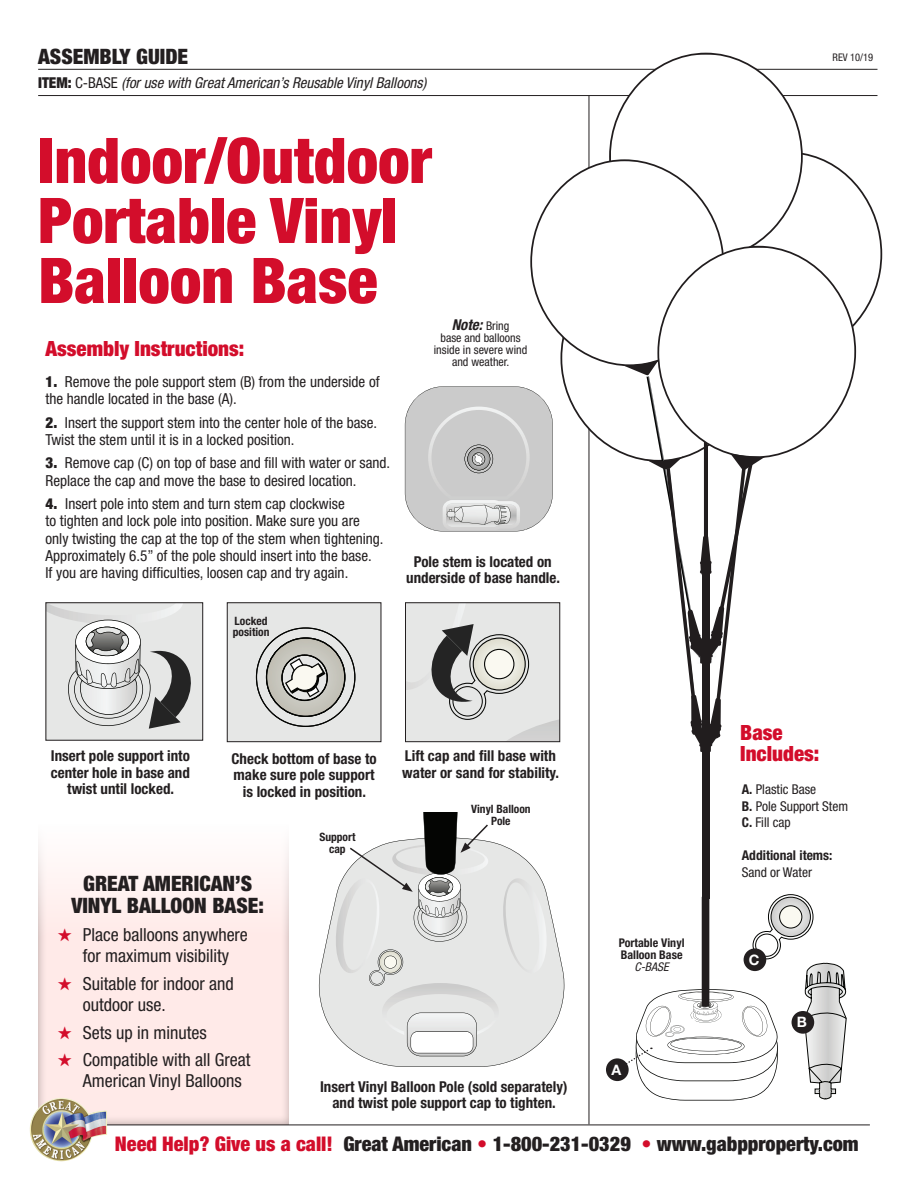
<style>
.page{position:relative;width:918px;height:1188px;background:#fff}
.page>*{position:absolute;margin:0;border:0;box-sizing:border-box;transform-origin:0 0}
.t1{font:900 condensed 63px/60px "Helvetica Neue LT Std";color:#d30d2b}
.t2{font:900 condensed 21.3px/22.5px "Helvetica Neue LT Std";color:#231f20;text-align:center}
.t3{font:900 condensed 21px/21px "Helvetica Neue LT Std";color:#d30d2b}
.t4{font:900 condensed 20.25px "Helvetica Neue LT Std";color:#231f20}
.t5{font:condensed 18px/21px "Helvetica Neue LT Std";color:#231f20}
.t6{font:condensed 15.15px/17.1px "Helvetica Neue LT Std";color:#231f20}
.t7{font:700 condensed 15px/16.5px "Helvetica Neue LT Std";color:#231f20;text-align:center}
.t8{font:italic condensed 15px "Helvetica Neue LT Std";color:#231f20}
.t9{font:italic 700 condensed 15px "Helvetica Neue LT Std";color:#231f20}
.t10{font:700 14.4px "Helvetica Neue LT Std";color:#fff}
.t11{font:condensed 13.5px "Helvetica Neue LT Std";color:#231f20}
.t12{font:700 condensed 13.5px "Helvetica Neue LT Std";color:#231f20}
.t13{font:condensed 12px/12px "Helvetica Neue LT Std";color:#231f20;text-align:center}
.t14{font:700 condensed 12px/12px "Helvetica Neue LT Std";color:#231f20;text-align:center}
.t15{font:700 condensed 11.55px/11.6px "Helvetica Neue LT Std";color:#231f20;text-align:center}
.t16{font:condensed 10.5px "Helvetica Neue LT Std";color:#231f20}
.s1{font-weight:900;font-style:normal}
.s2{font-style:normal}
.s3{font-weight:900}
.s4{font-weight:400;font-style:normal;font-size:12px}
.s5{color:#d30d2b}
.s6{font-weight:400;font-style:italic}
.s7{font-weight:700}
</style>
<div class="page">
<div style="left:38px;top:823px;width:252px;height:303px;background:#231f20;opacity:.35"></div>
<hr style="left:589px;top:96px;width:1px;height:1028px;background:#231f20">
<hr style="left:38px;top:69px;width:839px;height:1px;background:#231f20">
<hr style="left:38px;top:95px;width:839px;height:1px;background:#231f20">
<div style="left:702px;top:751px;width:7px;height:148px;background:#211d1e"></div>
<svg style="left:229px;top:604px;width:150px;height:136px"></svg>
<div style="left:227px;top:602px;width:154px;height:140px;border:1px solid #231f20"></div>
<svg style="left:319px;top:909px;width:245px;height:158px;fill:#e6e7e6"></svg>
<div style="left:606px;top:1058px;width:23px;height:23px;background:#231f20;border-radius:50%"></div>
<svg style="left:619px;top:894px;width:228px;height:207px"></svg>
<div style="left:792px;top:1011px;width:22px;height:23px;background:#231f20;border-radius:50%"></div>
<svg style="left:46px;top:603px;width:157px;height:138px"></svg>
<svg style="left:405px;top:53px;width:477px;height:701px"></svg>
<svg style="left:333px;top:813px;width:217px;height:243px"></svg>
<hr style="left:54px;top:1125px;width:816px;height:1px;background:#231f20">
<img style="left:48px;top:1098px;width:14px;height:3px">
<p class="t2" style="left:38px;top:45px;width:152px">ASSEMBLY GUIDE</p>
<p class="t8" style="left:38px;top:74px;width:390px"><span class="s1">ITEM:</span> <span class="s2">C-BASE</span> (for use with Great American’s Reusable Vinyl Balloons)</p>
<p class="t1" style="left:38px;top:130px;width:395px">Indoor/Outdoor<br>Portable Vinyl<br>Balloon Base</p>
<p class="t3" style="left:46px;top:338px;width:200px">Assembly Instructions:</p>
<p class="t6" style="left:46px;top:373px;width:336px"><span class="s3">1.</span> Remove the pole support stem (B) from the underside of the handle located in the base (A).</p>
<p class="t6" style="left:46px;top:413px;width:333px"><span class="s3">2.</span> Insert the support stem into the center hole of the base.<br>Twist the stem until it is in a locked position.</p>
<p class="t6" style="left:46px;top:454px;width:346px"><span class="s3">3.</span> Remove cap (C) on top of base and fill with water or sand.<br>Replace the cap and move the base to desired location.</p>
<p class="t6" style="left:46px;top:495px;width:340px"><span class="s3">4.</span> Insert pole into stem and turn stem cap clockwise<br>to tighten and lock pole into position. Make sure you are only twisting the cap at the top of the stem when tightening.<br>Approximately 6.5” of the pole should insert into the base.<br>If you are having difficulties, loosen cap and try again.</p>
<p class="t15" style="left:233px;top:615px;width:38px;text-align:left">Locked position</p>
<p class="t9" style="left:452px;top:315px;width:59px">Note: <span class="s4">Bring</span></p>
<p class="t13" style="left:434px;top:331px;width:95px">base and balloons inside in severe wind and weather.</p>
<p class="t7" style="left:406px;top:553px;width:155px">Pole stem is located on underside of base handle.</p>
<p class="t7" style="left:51px;top:747px;width:141px">Insert pole support into center hole in base and twist until locked.</p>
<p class="t7" style="left:232px;top:750px;width:147px">Check bottom of base to make sure pole support is locked in position.</p>
<p class="t7" style="left:402px;top:747px;width:158px;text-align:left">Lift cap and fill base with water or sand for stability.</p>
<p class="t2" style="left:71px;top:872px;width:194px">GREAT AMERICAN’S<br>VINYL BALLOON BASE:</p>
<p class="t5" style="left:57px;top:924px;width:192px;text-align:center"><span class="s5">★</span> Place balloons anywhere for maximum visibility</p>
<p class="t5" style="left:83px;top:973px;width:152px;text-indent:-26px"><span class="s5">★</span> Suitable for indoor and outdoor use.</p>
<p class="t5" style="left:57px;top:1022px;width:151px"><span class="s5">★</span> Sets up in minutes</p>
<p class="t5" style="left:83px;top:1049px;width:169px;text-indent:-26px"><span class="s5">★</span> Compatible with all Great<br>American Vinyl Balloons</p>
<p class="t15" style="left:319px;top:831px;width:38px">Support cap</p>
<p class="t15" style="left:471px;top:803px;width:61px">Vinyl Balloon<br>Pole</p>
<p class="t7" style="left:320px;top:1078px;width:249px">Insert Vinyl Balloon Pole (sold separately) and twist pole support cap to tighten.</p>
<p class="t14" style="left:619px;top:937px;width:67px">Portable Vinyl</p>
<p class="t14" style="left:621px;top:949px;width:63px">Balloon Base<br><span class="s6">C-BASE</span></p>
<p class="t10" style="left:612px;top:1061px;width:11px">A</p>
<p class="t16" style="left:833px;top:52px;width:42px">REV 10/19</p>
<p class="t3" style="left:740px;top:722px;width:81px">Base<br>Includes:</p>
<p class="t11" style="left:742px;top:781px;width:76px"><span class="s7">A.</span> Plastic Base</p>
<p class="t11" style="left:742px;top:798px;width:108px"><span class="s7">B.</span> Pole Support Stem</p>
<p class="t11" style="left:742px;top:814px;width:51px"><span class="s7">C.</span> Fill cap</p>
<p class="t12" style="left:742px;top:847px;width:92px">Additional items:</p>
<p class="t11" style="left:742px;top:864px;width:72px">Sand or Water</p>
<p class="t10" style="left:749px;top:951px;width:12px">C</p>
<p class="t10" style="left:797px;top:1013px;width:12px">B</p>
<p class="t4" style="left:115px;top:1131px;width:745px"><span class="s5">Need Help? Give us a call!</span> Great American <span class="s5">•</span> 1-800-231-0329 <span class="s5">•</span> www.gabpproperty.com</p>
</div>
